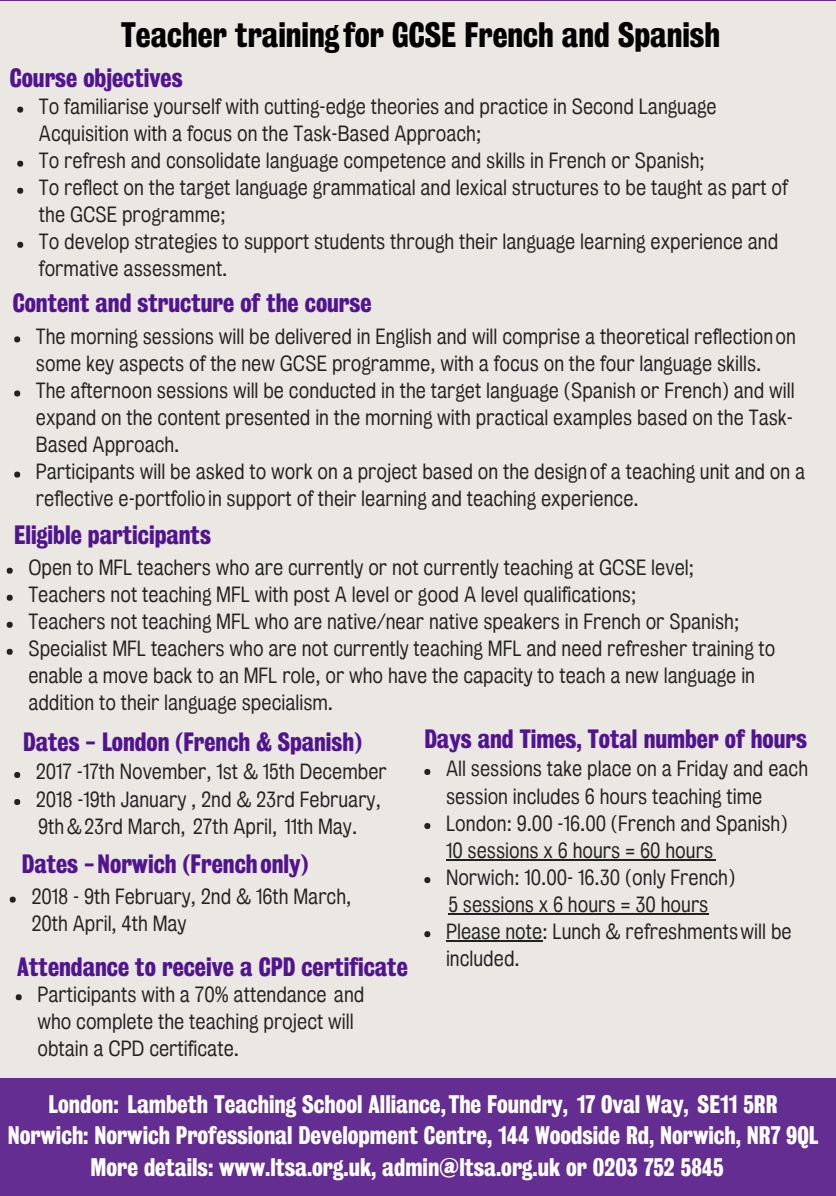
<style>
.page{position:relative;width:836px;height:1196px;background:#fff}
.page>*{position:absolute;margin:0;border:0;box-sizing:border-box;transform-origin:0 0}
.t1{font:32.2px "Kings Bureau Grot Three Seven";color:#000}
.t2{font:24.2px "Kings Bureau Grot Three Seven";color:#501491}
.t3{font:23.2px/31.6px "Kings Bureau Grot Three Seven";color:#fff;text-align:center}
.t4{font:20.2px/27px "Kings Bureau Grot Five One";color:#222}
.t5{font:20px/27px "Kings Bureau Grot Five One";color:#222}
</style>
<div class="page">
<img style="left:0;top:0;width:835px;height:2px">
<div style="left:0;top:2px;width:835px;height:1193px;background:#ebe7e3"></div>
<div style="left:0;top:1078px;width:835px;height:117px;background:#642d92"></div>
<svg style="left:17px;top:107px;width:6px;height:6px"></svg>
<svg style="left:17px;top:161px;width:6px;height:6px"></svg>
<svg style="left:17px;top:188px;width:6px;height:6px"></svg>
<svg style="left:17px;top:242px;width:6px;height:6px"></svg>
<svg style="left:14px;top:336px;width:6px;height:6px"></svg>
<svg style="left:14px;top:390px;width:6px;height:6px"></svg>
<svg style="left:14px;top:471px;width:6px;height:6px"></svg>
<svg style="left:7px;top:567px;width:6px;height:6px"></svg>
<svg style="left:7px;top:594px;width:6px;height:6px"></svg>
<svg style="left:7px;top:621px;width:6px;height:6px"></svg>
<svg style="left:7px;top:648px;width:6px;height:6px"></svg>
<svg style="left:16px;top:994px;width:6px;height:6px"></svg>
<svg style="left:424px;top:769px;width:6px;height:5px"></svg>
<svg style="left:424px;top:823px;width:6px;height:5px"></svg>
<svg style="left:446px;top:859px;width:269px;height:1px"></svg>
<svg style="left:424px;top:877px;width:6px;height:6px"></svg>
<svg style="left:448px;top:913px;width:260px;height:1px"></svg>
<svg style="left:424px;top:931px;width:6px;height:6px"></svg>
<svg style="left:446px;top:940px;width:96px;height:1px"></svg>
<svg style="left:14px;top:772px;width:6px;height:5px"></svg>
<svg style="left:14px;top:799px;width:6px;height:5px"></svg>
<svg style="left:10px;top:896px;width:6px;height:6px"></svg>
<h1 class="t1" style="left:121px;top:21px;width:600px">Teacher training for GCSE French and Spanish</h1>
<p class="t2" style="left:10px;top:68px;width:174px">Course objectives</p>
<p class="t4" style="left:39px;top:95px;width:750px">To familiarise yourself with cutting-edge theories and practice in Second Language Acquisition with a focus on the Task-Based Approach;<br>To refresh and consolidate language competence and skills in French or Spanish;<br>To reflect on the target language grammatical and lexical structures to be taught as part of the GCSE programme;<br>To develop strategies to support students through their language learning experience and formative assessment.</p>
<p class="t2" style="left:13px;top:293px;width:360px">Content and structure of the course</p>
<p class="t4" style="left:36px;top:324px;width:770px">The morning sessions will be delivered in English and will comprise a theoretical reflectionon some key aspects of the new GCSE programme, with a focus on the four language skills.<br>The afternoon sessions will be conducted in the target language (Spanish or French) and will expand on the content presented in the morning with practical examples based on the Task-Based Approach.<br>Participants will be asked to work on a project based on the designof a teaching unit and on a reflective e-portfolioin support of their learning and teaching experience.</p>
<p class="t2" style="left:14px;top:524px;width:198px">Eligible participants</p>
<p class="t4" style="left:28px;top:555px;width:748px">Open to MFL teachers who are currently or not currently teaching at GCSE level; Teachers not teaching MFL with post A level or good A level qualifications;<br>Teachers not teaching MFL who are native/near native speakers in French or Spanish; Specialist MFL teachers who are not currently teaching MFL and need refresher training to enable a move back to an MFL role, or who have the capacity to teach a new language in addition to their language specialism.</p>
<p class="t2" style="left:23px;top:731px;width:340px">Dates - London (French &amp; Spanish)</p>
<p class="t5" style="left:36px;top:759px;width:352px">2017 -17th November, 1st &amp; 15th December<br>2018 -19th January , 2nd &amp; 23rd February,<br>9th&amp;23rd March, 27th April, 11th May.</p>
<p class="t2" style="left:22px;top:853px;width:288px">Dates -Norwich (French only)</p>
<p class="t4" style="left:31px;top:884px;width:321px">2018 - 9th February, 2nd &amp; 16th March,<br>20th April, 4th May</p>
<p class="t2" style="left:17px;top:956px;width:392px">Attendance to receive a CPD certificate</p>
<p class="t4" style="left:37px;top:982px;width:328px">Participants with a 70% attendance and who complete the teaching project will obtain a CPD certificate.</p>
<p class="t2" style="left:424px;top:728px;width:384px">Days and Times, Total number of hours</p>
<p class="t4" style="left:446px;top:756px;width:363px">All sessions take place on a Friday and each session includes 6 hours teaching time London: 9.00 -16.00 (French and Spanish)<br>10 sessions x 6 hours = 60 hours<br>Norwich: 10.00- 16.30 (only French)<br>5 sessions x 6 hours = 30 hours<br>Please note: Lunch &amp; refreshmentswill be included.</p>
<p class="t3" style="left:8px;top:1089px;width:811px">London: Lambeth Teaching School Alliance, The Foundry, 17 Oval Way, SE11 5RR<br>Norwich: Norwich Professional Development Centre, 144 Woodside Rd, Norwich, NR7 9QL<br>More details: www.ltsa.org.uk, admin@ltsa.org.uk or 0203 752 5845</p>
</div>
